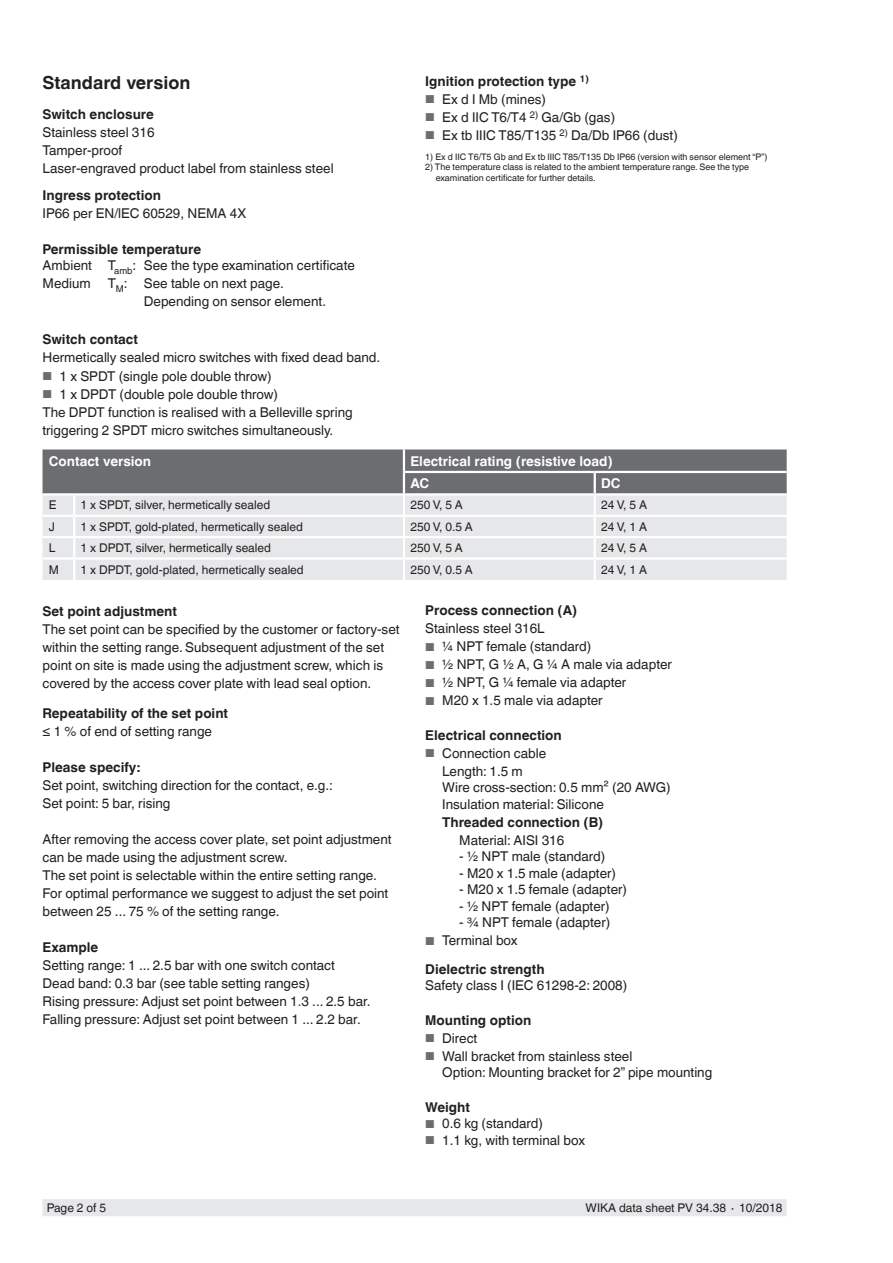
<style>
.page{position:relative;width:893px;height:1263px;background:#fff}
.page>*{position:absolute;margin:0;border:0;box-sizing:border-box;transform-origin:0 0}
.t1{font:700 18px "Helvetica World";color:#231f20}
.t2{font:13.5px/18px "Helvetica World";color:#231f20}
.t3{font:700 13.5px/28.5px "Helvetica World";color:#231f20}
.t4{font:700 13.5px/22.5px "Helvetica World";color:#fff}
.t5{font:12px "Helvetica World";color:#231f20}
.t6{font:9px/10.5px "Helvetica World";color:#231f20}
.s1{font-size:11.55px;color:#6c6d70}
.s2{font-weight:700}
.s3{font-weight:400;font-size:11.55px;color:#6c6d70}
.s4{font-weight:400}
</style>
<div class="page">
<div style="left:43px;top:1199px;width:744px;height:17px;background:#e6e7e9"></div>
<div style="left:43px;top:449px;width:744px;height:44px;background:#6c6d70"></div>
<div style="left:43px;top:495px;width:744px;height:85px;background:#e6e7e9"></div>
<hr style="left:403px;top:471px;width:192px;height:2px;background:#fff">
<hr style="left:595px;top:471px;width:192px;height:2px;background:#fff">
<hr style="left:594px;top:473px;width:2px;height:20px;background:#fff">
<hr style="left:73px;top:495px;width:2px;height:20px;background:#fff">
<hr style="left:403px;top:495px;width:2px;height:20px;background:#fff">
<hr style="left:594px;top:495px;width:2px;height:20px;background:#fff">
<hr style="left:43px;top:515px;width:31px;height:2px;background:#fff">
<hr style="left:74px;top:515px;width:330px;height:2px;background:#fff">
<hr style="left:404px;top:515px;width:191px;height:2px;background:#fff">
<hr style="left:595px;top:515px;width:192px;height:2px;background:#fff">
<hr style="left:43px;top:536px;width:31px;height:2px;background:#fff">
<hr style="left:74px;top:536px;width:330px;height:2px;background:#fff">
<svg style="left:73px;top:517px;width:2px;height:40px"></svg>
<hr style="left:404px;top:536px;width:191px;height:2px;background:#fff">
<svg style="left:403px;top:517px;width:2px;height:40px"></svg>
<hr style="left:595px;top:536px;width:192px;height:2px;background:#fff">
<svg style="left:594px;top:517px;width:2px;height:40px"></svg>
<hr style="left:43px;top:557px;width:31px;height:3px;background:#fff">
<hr style="left:74px;top:557px;width:330px;height:3px;background:#fff">
<hr style="left:73px;top:560px;width:2px;height:20px;background:#fff">
<hr style="left:404px;top:557px;width:191px;height:3px;background:#fff">
<hr style="left:403px;top:560px;width:2px;height:20px;background:#fff">
<hr style="left:595px;top:557px;width:192px;height:3px;background:#fff">
<hr style="left:594px;top:560px;width:2px;height:20px;background:#fff">
<hr style="left:403px;top:449px;width:2px;height:22px;background:#fff">
<hr style="left:403px;top:473px;width:2px;height:20px;background:#fff">
<p class="t3" style="left:425px;top:67px;width:165px">Ignition protection type <sup>1)</sup></p>
<p class="t2" style="left:425px;top:91px;width:122px"><span class="s1">■</span> Ex d I Mb (mines)</p>
<p class="t2" style="left:425px;top:109px;width:191px"><span class="s1">■</span> Ex d IIC T6/T4 <sup>2)</sup> Ga/Gb (gas)</p>
<p class="t2" style="left:425px;top:127px;width:254px"><span class="s1">■</span> Ex tb IIIC T85/T135 <sup>2)</sup> Da/Db IP66 (dust)</p>
<p class="t6" style="left:425px;top:151px;width:344px">1) Ex d IIC T6/T5 Gb and Ex tb IIIC T85/T135 Db IP66 (version with sensor element “P”)</p>
<p class="t6" style="left:436px;top:162px;width:315px;text-indent:-11px">2) The temperature class is related to the ambient temperature range. See the type examination certificate for further details.</p>
<h1 class="t1" style="left:43px;top:73px;width:149px">Standard version</h1>
<p class="t3" style="left:43px;top:101px;width:113px">Switch enclosure</p>
<p class="t2" style="left:43px;top:124px;width:293px">Stainless steel 316<br>Tamper-proof<br>Laser-engraved product label from stainless steel</p>
<p class="t3" style="left:43px;top:182px;width:120px">Ingress protection</p>
<p class="t2" style="left:43px;top:205px;width:205px">IP66 per EN/lEC 60529, NEMA 4X</p>
<p class="t2" style="left:43px;top:242px;width:314px;line-height:15.8px"><span class="s2">Permissible temperature<br></span>Ambient T<sub>amb</sub>: See the type examination certificate</p>
<p class="t2" style="left:43px;top:274px;width:50px">Medium</p>
<p class="t2" style="left:144px;top:274px;width:184px;text-indent:-36px">T<sub>M</sub>: See table on next page.<br>Depending on sensor element.</p>
<p class="t3" style="left:43px;top:326px;width:97px">Switch contact</p>
<p class="t2" style="left:43px;top:349px;width:339px">Hermetically sealed micro switches with fixed dead band.</p>
<p class="t2" style="left:43px;top:367px;width:231px"><span class="s1">■</span> 1 x SPDT (single pole double throw)</p>
<p class="t2" style="left:43px;top:385px;width:312px"><span class="s1">■</span> 1 x DPDT (double pole double throw)<br>The DPDT function is realised with a Belleville spring triggering 2 SPDT micro switches simultaneously.</p>
<p class="t4" style="left:49px;top:450px;width:104px">Contact version</p>
<p class="t4" style="left:410px;top:450px;width:204px">Electrical rating (resistive load)<br>AC</p>
<p class="t4" style="left:601px;top:472px;width:21px">DC</p>
<p class="t5" style="left:49px;top:498px;width:9px">E</p>
<p class="t5" style="left:81px;top:498px;width:191px">1 x SPDT, silver, hermetically sealed</p>
<p class="t5" style="left:410px;top:498px;width:54px">250 V, 5 A</p>
<p class="t5" style="left:601px;top:498px;width:47px">24 V, 5 A</p>
<p class="t5" style="left:49px;top:520px;width:8px">J</p>
<p class="t5" style="left:81px;top:520px;width:224px">1 x SPDT, gold-plated, hermetically sealed</p>
<p class="t5" style="left:410px;top:520px;width:64px">250 V, 0.5 A</p>
<p class="t5" style="left:601px;top:520px;width:47px">24 V, 1 A</p>
<p class="t5" style="left:49px;top:541px;width:8px">L</p>
<p class="t5" style="left:81px;top:541px;width:192px">1 x DPDT, silver, hermetically sealed</p>
<p class="t5" style="left:410px;top:541px;width:54px">250 V, 5 A</p>
<p class="t5" style="left:601px;top:541px;width:47px">24 V, 5 A</p>
<p class="t5" style="left:49px;top:562px;width:12px">M</p>
<p class="t5" style="left:81px;top:562px;width:225px">1 x DPDT, gold-plated, hermetically sealed</p>
<p class="t5" style="left:410px;top:562px;width:64px">250 V, 0.5 A</p>
<p class="t5" style="left:601px;top:562px;width:47px">24 V, 1 A</p>
<p class="t3" style="left:43px;top:597px;width:136px">Set point adjustment</p>
<p class="t2" style="left:43px;top:620px;width:358px">The set point can be specified by the customer or factory-set within the setting range. Subsequent adjustment of the set point on site is made using the adjustment screw, which is covered by the access cover plate with lead seal option.</p>
<p class="t3" style="left:43px;top:699px;width:187px">Repeatability of the set point</p>
<p class="t2" style="left:43px;top:722px;width:171px">≤ 1 % of end of setting range</p>
<p class="t3" style="left:43px;top:753px;width:99px">Please specify:</p>
<p class="t2" style="left:43px;top:776px;width:292px">Set point, switching direction for the contact, e.g.:<br>Set point: 5 bar, rising</p>
<p class="t2" style="left:43px;top:830px;width:351px">After removing the access cover plate, set point adjustment can be made using the adjustment screw.<br>The set point is selectable within the entire setting range.<br>For optimal performance we suggest to adjust the set point between 25 ... 75 % of the setting range.</p>
<p class="t3" style="left:43px;top:933px;width:57px">Example</p>
<p class="t2" style="left:43px;top:956px;width:330px">Setting range: 1 ... 2.5 bar with one switch contact Dead band: 0.3 bar (see table setting ranges)<br>Rising pressure: Adjust set point between 1.3 ... 2.5 bar.<br>Falling pressure: Adjust set point between 1 ... 2.2 bar.</p>
<p class="t3" style="left:425px;top:596px;width:154px">Process connection (A)</p>
<p class="t2" style="left:425px;top:619px;width:121px">Stainless steel 316L</p>
<p class="t2" style="left:425px;top:638px;width:168px"><span class="s1">■</span> ¼ NPT female (standard)</p>
<p class="t2" style="left:425px;top:656px;width:248px"><span class="s1">■</span> ½ NPT, G ½ A, G ¼ A male via adapter</p>
<p class="t2" style="left:425px;top:674px;width:203px"><span class="s1">■</span> ½ NPT, G ¼ female via adapter</p>
<p class="t2" style="left:425px;top:692px;width:179px"><span class="s1">■</span> M20 x 1.5 male via adapter</p>
<p class="t3" style="left:425px;top:721px;width:138px">Electrical connection</p>
<p class="t2" style="left:425px;top:744px;width:123px;text-align:center"><span class="s1">■</span> Connection cable<br>Length: 1.5 m</p>
<p class="t2" style="left:442px;top:779px;width:230px;line-height:16.5px">Wire cross-section: 0.5 mm² (20 AWG)<br>Insulation material: Silicone</p>
<p class="t3" style="left:442px;top:808px;width:162px">Threaded connection (B)</p>
<p class="t2" style="left:459px;top:831px;width:106px">Material: AISI 316</p>
<p class="t2" style="left:459px;top:847px;width:148px">- ½ NPT male (standard)</p>
<p class="t2" style="left:459px;top:864px;width:158px">- M20 x 1.5 male (adapter)</p>
<p class="t2" style="left:459px;top:880px;width:169px">- M20 x 1.5 female (adapter)</p>
<p class="t2" style="left:459px;top:897px;width:152px">- ½ NPT female (adapter)</p>
<p class="t2" style="left:459px;top:913px;width:153px">- ¾ NPT female (adapter)</p>
<p class="t3" style="left:425px;top:926px;width:121px"><span class="s3">■</span> <span class="s4">Terminal box<br></span>Dielectric strength</p>
<p class="t2" style="left:425px;top:977px;width:204px">Safety class I (IEC 61298-2: 2008)</p>
<p class="t3" style="left:425px;top:1006px;width:108px">Mounting option</p>
<p class="t2" style="left:425px;top:1029px;width:54px"><span class="s1">■</span> Direct</p>
<p class="t2" style="left:442px;top:1048px;width:272px;line-height:16.5px;text-indent:-17px"><span class="s1">■</span> Wall bracket from stainless steel<br>Option: Mounting bracket for 2” pipe mounting</p>
<p class="t3" style="left:425px;top:1093px;width:46px">Weight</p>
<p class="t2" style="left:425px;top:1115px;width:119px"><span class="s1">■</span> 0.6 kg (standard)</p>
<p class="t2" style="left:425px;top:1131px;width:161px"><span class="s1">■</span> 1.1 kg, with terminal box</p>
<p class="t5" style="left:47px;top:1201px;width:61px">Page 2 of 5</p>
<p class="t5" style="left:586px;top:1201px;width:198px">WIKA data sheet PV 34.38 ∙ 10/2018</p>
</div>
